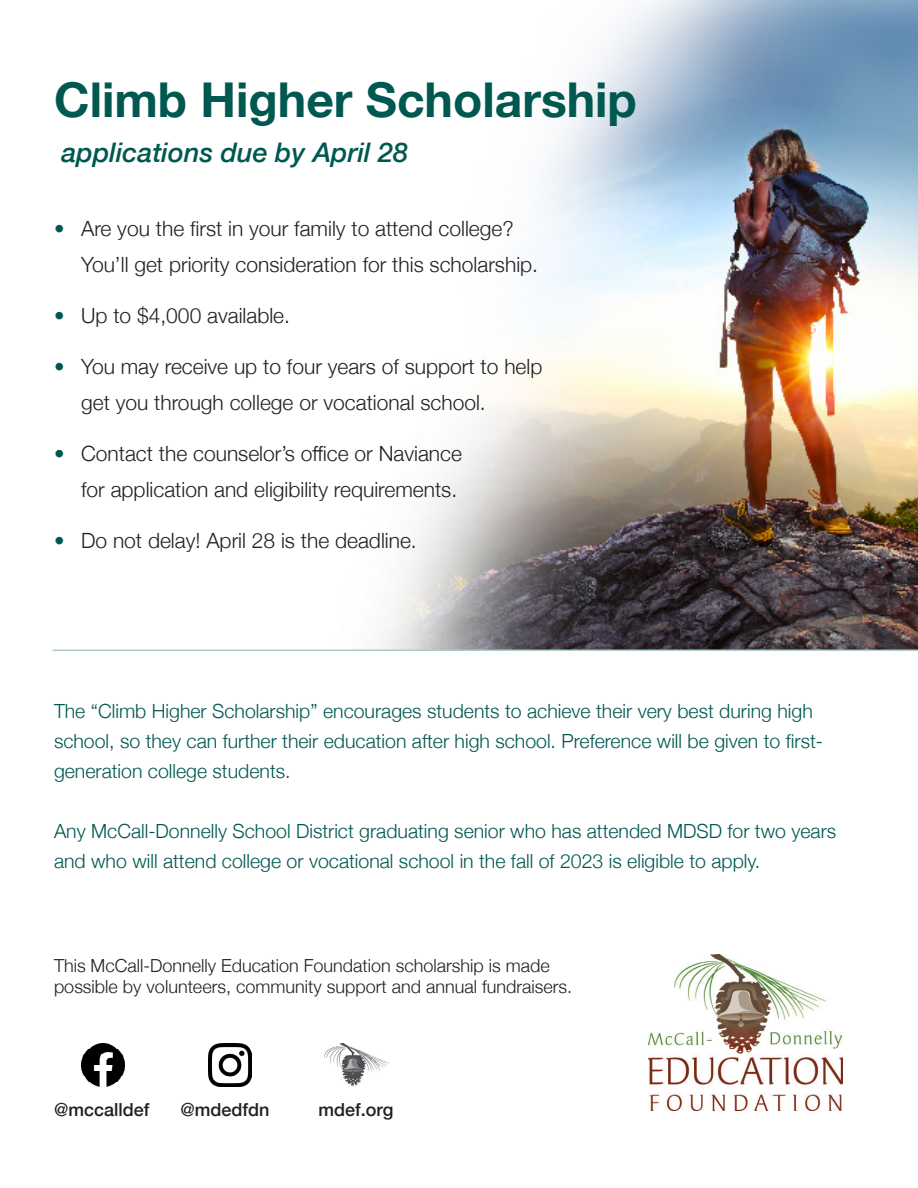
<style>
.page{position:relative;width:918px;height:1188px;background:#fff}
.page>*{position:absolute;margin:0;border:0;box-sizing:border-box;transform-origin:0 0}
.t1{font:700 48px "Helvetica Neue";color:#005850}
.t2{font:italic 500 27px "Helvetica Neue";color:#005850}
.t3{font:300 21px/36px "Helvetica Neue";color:#231f20}
.t4{font:300 19.5px/30px "Helvetica Neue";color:#005850}
.t5{font:300 18px/21.6px "Helvetica Neue";color:#231f20}
.t6{font:500 18px "Helvetica Neue";color:#231f20}
.s1{color:#005850}
</style>
<div class="page">
<img style="left:128px;top:0;width:790px;height:650px">
<img style="left:648px;top:954px;width:194px;height:156px">
<hr style="left:53px;top:650px;width:864px;height:1px;background:#aecbc7">
<img style="left:82px;top:1043px;width:43px;height:43px">
<img style="left:208px;top:1043px;width:43px;height:43px">
<img style="left:324px;top:1043px;width:65px;height:43px">
<p class="t1" style="left:54px;top:63px;width:584px">Climb Higher Scholarship</p>
<p class="t2" style="left:62px;top:130px;width:348px">applications due by April 28</p>
<p class="t3" style="left:81px;top:209px;width:459px;text-indent:-27px"><span class="s1">•</span> Are you the first in your family to attend college?<br>You’ll get priority consideration for this scholarship.</p>
<p class="t3" style="left:54px;top:296px;width:237px"><span class="s1">•</span> Up to $4,000 available.</p>
<p class="t3" style="left:81px;top:347px;width:463px;text-indent:-27px"><span class="s1">•</span> You may receive up to four years of support to help get you through college or vocational school.</p>
<p class="t3" style="left:54px;top:434px;width:409px;text-align:right"><span class="s1">•</span> Contact the counselor’s office or Naviance for application and eligibility requirements.</p>
<p class="t3" style="left:54px;top:521px;width:364px"><span class="s1">•</span> Do not delay! April 28 is the deadline.</p>
<p class="t4" style="left:54px;top:694px;width:771px">The “Climb Higher Scholarship” encourages students to achieve their very best during high school, so they can further their education after high school. Preference will be given to first&shy;generation college students.</p>
<p class="t4" style="left:54px;top:814px;width:784px">Any McCall-Donnelly School District graduating senior who has attended MDSD for two years and who will attend college or vocational school in the fall of 2023 is eligible to apply.</p>
<p class="t5" style="left:54px;top:953px;width:520px">This McCall-Donnelly Education Foundation scholarship is made possible by volunteers, community support and annual fundraisers.</p>
<p class="t6" style="left:54px;top:1095px;width:97px">@mccalldef</p>
<p class="t6" style="left:180px;top:1095px;width:91px">@mdedfdn</p>
<p class="t6" style="left:319px;top:1095px;width:77px">mdef.org</p>
</div>
